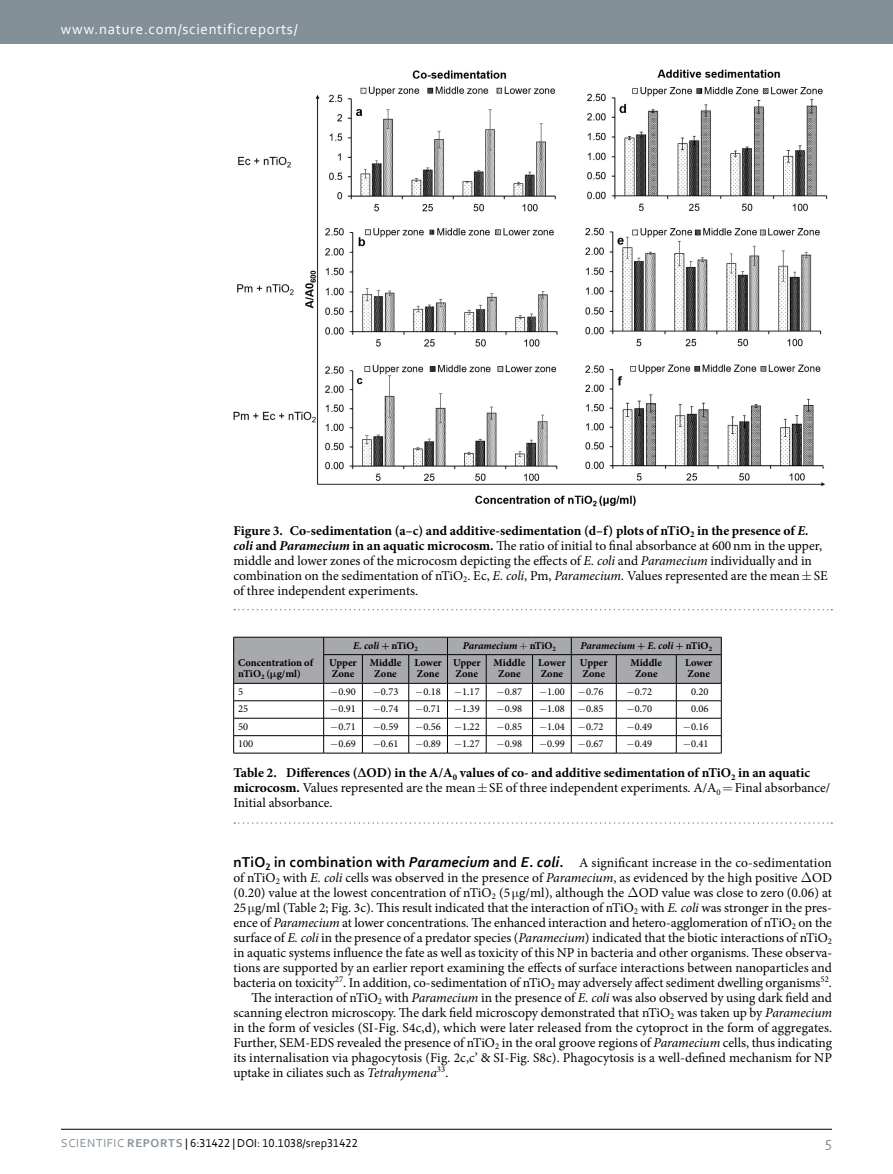
<style>
.page{position:relative;width:893px;height:1174px;background:#fff}
.page>*{position:absolute;margin:0;border:0;box-sizing:border-box;transform-origin:0 0}
.t1{font:15px "Corbel";letter-spacing:.045em;color:#fff}
.t2{font:15px "Corbel";color:#839097}
.t3{font:13.5px/15px "Minion Pro";color:#000}
.t4{font:12px "Corbel";color:#000}
.t5{font:10.5px "Minion Pro";color:#000}
.t6{font:700 10.5px/11.2px "Minion Pro";color:#000}
.t7{font:italic 700 10.5px "Minion Pro";letter-spacing:-.005em;color:#000}
.s1{font-weight:700}
.s2{font-weight:700;font-style:italic}
.s3{font-style:italic}
.s4{font-style:normal}
.s5{font-family:"STIX General";font-weight:700}
.s6{font-family:"Corbel";font-weight:700;font-size:15px}
.s7{font-family:"Corbel";font-weight:700;font-style:italic;font-size:15px}
.s8{color:#839097}
.s9{font-weight:700;color:#839097}
</style>
<div class="page">
<div style="left:0;top:0;width:893px;height:43px;background:#839097"></div>
<hr style="left:61px;top:1129px;width:771px;height:1px;background:#000">
<img style="left:233px;top:70px;width:594px;height:437px">
<svg style="left:234px;top:609px;width:598px;height:1px"></svg>
<svg style="left:234px;top:822px;width:598px;height:2px"></svg>
<hr style="left:233px;top:753px;width:91px;height:1px;background:#000">
<hr style="left:324px;top:753px;width:38px;height:1px;background:#000">
<hr style="left:362px;top:753px;width:47px;height:1px;background:#000">
<hr style="left:409px;top:753px;width:38px;height:1px;background:#000">
<hr style="left:447px;top:753px;width:39px;height:1px;background:#000">
<hr style="left:486px;top:753px;width:47px;height:1px;background:#000">
<hr style="left:533px;top:753px;width:38px;height:1px;background:#000">
<hr style="left:571px;top:753px;width:45px;height:1px;background:#000">
<hr style="left:616px;top:753px;width:60px;height:1px;background:#000">
<hr style="left:676px;top:753px;width:45px;height:1px;background:#000">
<svg style="left:233px;top:637px;width:489px;height:116px"></svg>
<p class="t1" style="left:61px;top:19px;width:238px">www.nature.com/scientificreports/</p>
<p class="t3" style="left:233px;top:523px;width:596px"><span class="s1">Figure 3. Co-sedimentation (a–c) and additive-sedimentation (d–f) plots of nTiO</span><sub>2</sub> <span class="s1">in the presence of</span> <span class="s2">E. coli</span> <span class="s1">and</span> <span class="s2">Paramecium</span> <span class="s1">in an aquatic microcosm.</span> The ratio of initial to final absorbance at 600nm in the upper, middle and lower zones of the microcosm depicting the effects of <span class="s3">E. coli</span> and <span class="s3">Paramecium</span> individually and in combination on the sedimentation of nTiO<sub>2</sub>. Ec, <span class="s3">E. coli</span>, Pm, <span class="s3">Paramecium.</span> Values represented are the mean SE of three independent experiments.</p>
<p class="t6" style="left:238px;top:657px;width:77px">Concentration of nTiO<sub>2</sub> ( g/ml)</p>
<p class="t7" style="left:353px;top:638px;width:66px">E. coli <span class="s4">nTiO</span><sub>2</sub></p>
<p class="t7" style="left:463px;top:638px;width:95px">Paramecium <span class="s4">nTiO</span><sub>2</sub></p>
<p class="t7" style="left:580px;top:638px;width:133px">Paramecium E. coli <span class="s4">nTiO</span><sub>2</sub></p>
<p class="t6" style="left:329px;top:657px;width:29px">Upper<br>Zone</p>
<p class="t6" style="left:370px;top:657px;width:33px;text-align:center">Middle<br>Zone</p>
<p class="t6" style="left:414px;top:657px;width:29px">Lower<br>Zone</p>
<p class="t6" style="left:453px;top:657px;width:29px">Upper<br>Zone</p>
<p class="t6" style="left:494px;top:657px;width:33px;text-align:center">Middle<br>Zone</p>
<p class="t6" style="left:538px;top:657px;width:29px">Lower<br>Zone</p>
<p class="t6" style="left:580px;top:657px;width:29px">Upper<br>Zone</p>
<p class="t6" style="left:630px;top:657px;width:33px;text-align:center">Middle<br>Zone</p>
<p class="t6" style="left:685px;top:657px;width:29px">Lower<br>Zone</p>
<p class="t5" style="left:238px;top:684px;width:7px">5</p>
<p class="t5" style="left:330px;top:684px;width:27px">−0.90</p>
<p class="t5" style="left:373px;top:684px;width:27px">−0.73</p>
<p class="t5" style="left:415px;top:684px;width:66px">−0.18 −1.17</p>
<p class="t5" style="left:497px;top:684px;width:27px">−0.87</p>
<p class="t5" style="left:539px;top:684px;width:66px">−1.00 −0.76</p>
<p class="t5" style="left:627px;top:684px;width:27px">−0.72</p>
<p class="t5" style="left:691px;top:684px;width:19px">0.20</p>
<p class="t5" style="left:238px;top:702px;width:12px">25</p>
<p class="t5" style="left:330px;top:702px;width:27px">−0.91</p>
<p class="t5" style="left:373px;top:702px;width:27px">−0.74</p>
<p class="t5" style="left:415px;top:702px;width:66px">−0.71 −1.39</p>
<p class="t5" style="left:497px;top:702px;width:27px">−0.98</p>
<p class="t5" style="left:539px;top:702px;width:66px">−1.08 −0.85</p>
<p class="t5" style="left:627px;top:702px;width:27px">−0.70</p>
<p class="t5" style="left:691px;top:702px;width:19px">0.06</p>
<p class="t5" style="left:238px;top:719px;width:12px">50</p>
<p class="t5" style="left:330px;top:719px;width:27px">−0.71</p>
<p class="t5" style="left:373px;top:719px;width:27px">−0.59</p>
<p class="t5" style="left:415px;top:719px;width:66px">−0.56 −1.22</p>
<p class="t5" style="left:497px;top:719px;width:27px">−0.85</p>
<p class="t5" style="left:539px;top:719px;width:66px">−1.04 −0.72</p>
<p class="t5" style="left:627px;top:719px;width:27px">−0.49</p>
<p class="t5" style="left:683px;top:719px;width:27px">−0.16</p>
<p class="t5" style="left:238px;top:736px;width:17px">100</p>
<p class="t5" style="left:330px;top:736px;width:27px">−0.69</p>
<p class="t5" style="left:373px;top:736px;width:27px">−0.61</p>
<p class="t5" style="left:415px;top:736px;width:66px">−0.89 −1.27</p>
<p class="t5" style="left:497px;top:736px;width:27px">−0.98</p>
<p class="t5" style="left:539px;top:736px;width:66px">−0.99 −0.67</p>
<p class="t5" style="left:627px;top:736px;width:27px">−0.49</p>
<p class="t5" style="left:683px;top:736px;width:27px">−0.41</p>
<p class="t3" style="left:233px;top:765px;width:598px"><span class="s1">Table 2. Differences (</span><span class="s5">∆</span><span class="s1">OD) in the A/A</span><sub>0</sub> <span class="s1">values of co- and additive sedimentation of nTiO</span><sub>2</sub> <span class="s1">in an aquatic microcosm.</span> Values represented are the mean SE of three independent experiments. A/A<sub>0</sub> Final absorbance/<br>Initial absorbance.</p>
<p class="t3" style="left:233px;top:855px;width:600px"><span class="s6">nTiO</span><sub>2</sub> <span class="s6">in combination with</span> <span class="s7">Paramecium</span> <span class="s6">and</span> <span class="s7">E. coli</span><span class="s6">.</span> A significant increase in the co-sedimentation</p>
<p class="t3" style="left:233px;top:870px;width:600px">of nTiO<sub>2</sub> with <span class="s3">E. coli</span> cells was observed in the presence of <span class="s3">Paramecium</span>, as evidenced by the high positive OD</p>
<p class="t3" style="left:233px;top:885px;width:600px">(0.20) value at the lowest concentration of nTiO<sub>2</sub> (5 g/ml), although the OD value was close to zero (0.06) at</p>
<p class="t3" style="left:233px;top:900px;width:600px">25 g/ml (Table 2; Fig. 3c). This result indicated that the interaction of nTiO<sub>2</sub> with <span class="s3">E. coli</span> was stronger in the pres-</p>
<p class="t3" style="left:233px;top:915px;width:600px">ence of <span class="s3">Paramecium</span> at lower concentrations. The enhanced interaction and hetero-agglomeration of nTiO<sub>2</sub> on the</p>
<p class="t3" style="left:233px;top:930px;width:600px">surface of <span class="s3">E. coli</span> in the presence of a predator species (<span class="s3">Paramecium</span>) indicated that the biotic interactions of nTiO<sub>2</sub></p>
<p class="t3" style="left:233px;top:945px;width:600px">in aquatic systems influence the fate as well as toxicity of this NP in bacteria and other organisms. These observa-</p>
<p class="t3" style="left:233px;top:960px;width:600px">tions are supported by an earlier report examining the effects of surface interactions between nanoparticles and</p>
<p class="t3" style="left:233px;top:975px;width:600px">bacteria on toxicity<sup>27</sup>. In addition, co-sedimentation of nTiO<sub>2</sub> may adversely affect sediment dwelling organisms<sup>52</sup>.</p>
<p class="t3" style="left:251px;top:990px;width:582px">The interaction of nTiO<sub>2</sub> with <span class="s3">Paramecium</span> in the presence of <span class="s3">E. coli</span> was also observed by using dark field and</p>
<p class="t3" style="left:233px;top:1005px;width:600px">scanning electron microscopy. The dark field microscopy demonstrated that nTiO<sub>2</sub> was taken up by <span class="s3">Paramecium</span></p>
<p class="t3" style="left:233px;top:1020px;width:600px">in the form of vesicles (SI-Fig. S4c,d), which were later released from the cytoproct in the form of aggregates.</p>
<p class="t3" style="left:233px;top:1035px;width:600px">Further, SEM-EDS revealed the presence of nTiO<sub>2</sub> in the oral groove regions of <span class="s3">Paramecium</span> cells, thus indicating</p>
<p class="t3" style="left:233px;top:1050px;width:600px">its internalisation via phagocytosis (Fig. 2c,c’ &amp; SI-Fig. S8c). Phagocytosis is a well-defined mechanism for NP</p>
<p class="t3" style="left:233px;top:1065px;width:216px">uptake in ciliates such as <span class="s3">Tetrahymena</span><sup>33</sup>.</p>
<p class="t4" style="left:61px;top:1135px;width:298px"><span class="s8">Scientific</span> <span class="s9">Reports</span> | 6:31422 | DOI: 10.1038/srep31422</p>
<p class="t2" style="left:825px;top:1132px;width:9px">5</p>
</div>
